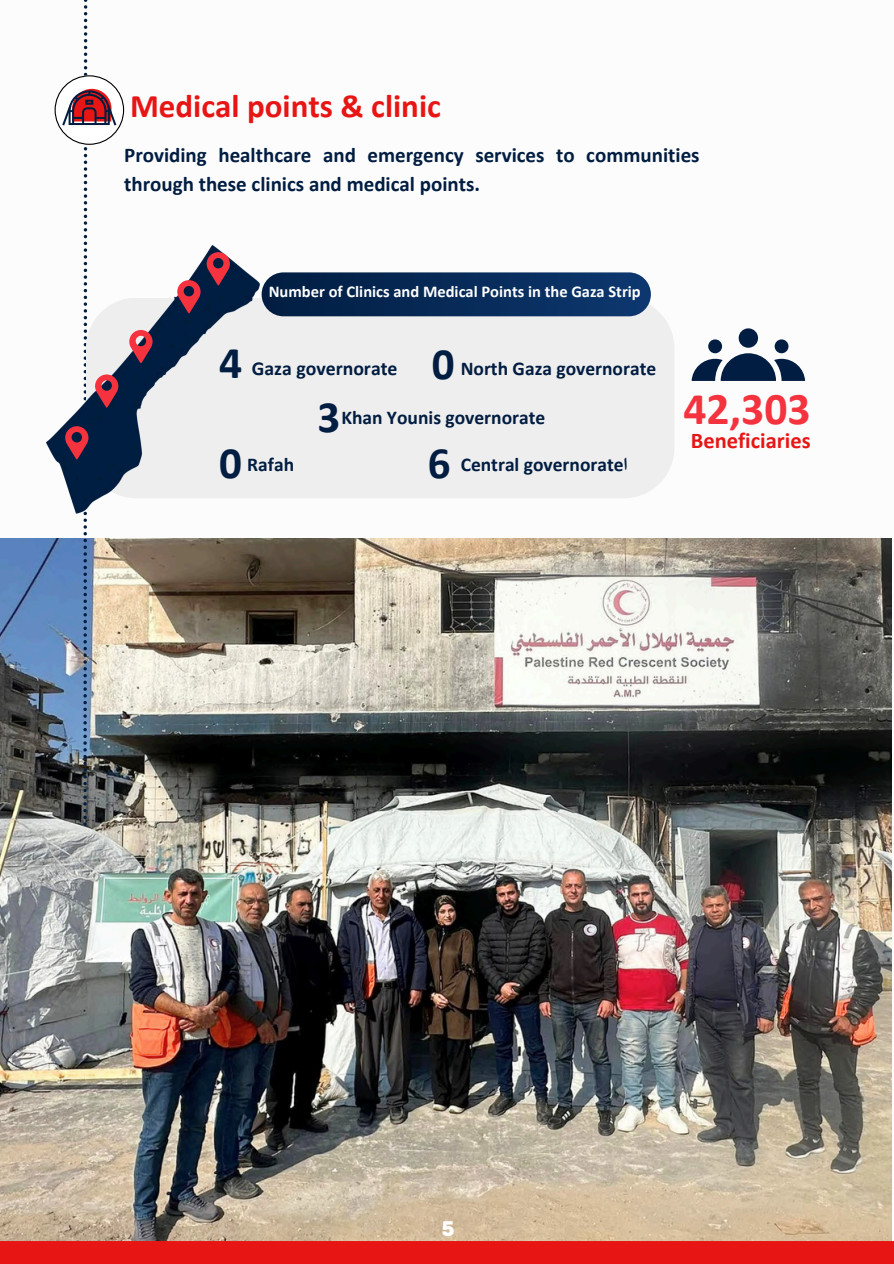
<style>
.page{position:relative;width:894px;height:1264px;background:#fff}
.page>*{position:absolute;margin:0;border:0;box-sizing:border-box;transform-origin:0 0}
.t1{font:700 45.6px "Calibri";color:#011d41}
.t2{font:700 45.45px "Calibri";color:#f5333f}
.t3{font:700 45px "Calibri";color:#011d41}
.t4{font:700 33px "Calibri";color:#e81515}
.t5{font:700 22.5px "Calibri";color:#e81515}
.t6{font:800 21.15px "Code Next";color:#fff}
.t7{font:700 21px/29.2px "Calibri";color:#011d41}
.t8{font:700 19.8px "Calibri";color:#011d41}
.t9{font:700 19.5px "Calibri";color:#011d41}
.t10{font:700 16.5px "Calibri";color:#fff}
</style>
<div class="page">
<img style="left:0;top:538px;width:891px;height:702px">
<div style="left:0;top:1240px;width:893px;height:23px;background:#e81515"></div>
<div style="left:86px;top:298px;width:588px;height:200px;background:#eee;border-radius:51px"></div>
<div style="left:261px;top:272px;width:389px;height:44px;background:linear-gradient(to right,#031e42,#0c376f);border-radius:22px"></div>
<img style="left:46px;top:245px;width:213px;height:214px">
<svg style="left:206px;top:252px;width:24px;height:34px"></svg>
<svg style="left:177px;top:280px;width:23px;height:34px"></svg>
<svg style="left:55px;top:0;width:97px;height:825px"></svg>
<svg style="left:691px;top:328px;width:113px;height:53px"></svg>
<p class="t4" style="left:130px;top:93px;width:312px">Medical points &amp; clinic</p>
<p class="t7" style="left:124px;top:142px;width:576px">Providing healthcare and emergency services to communities through these clinics and medical points.</p>
<p class="t10" style="left:269px;top:284px;width:373px">Number of Clinics and Medical Points in the Gaza Strip</p>
<p class="t1" style="left:219px;top:344px;width:25px">4</p>
<p class="t8" style="left:252px;top:360px;width:147px">Gaza governorate</p>
<p class="t3" style="left:432px;top:345px;width:24px">0</p>
<h2 class="t9" style="left:460px;top:360px;width:197px">North Gaza governorate</h2>
<p class="t3" style="left:317px;top:398px;width:24px">3</p>
<h3 class="t9" style="left:341px;top:410px;width:205px">Khan Younis governorate</h3>
<p class="t3" style="left:219px;top:444px;width:24px">0</p>
<p class="t9" style="left:247px;top:456px;width:48px">Rafah</p>
<p class="t3" style="left:427px;top:444px;width:24px">6</p>
<p class="t9" style="left:460px;top:456px;width:168px">Central governorateا</p>
<h4 class="t2" style="left:683px;top:390px;width:128px">42,303</h4>
<p class="t5" style="left:690px;top:431px;width:121px">Beneficiaries</p>
<h4 class="t6" style="left:441px;top:1213px;width:14px">5</h4>
</div>
